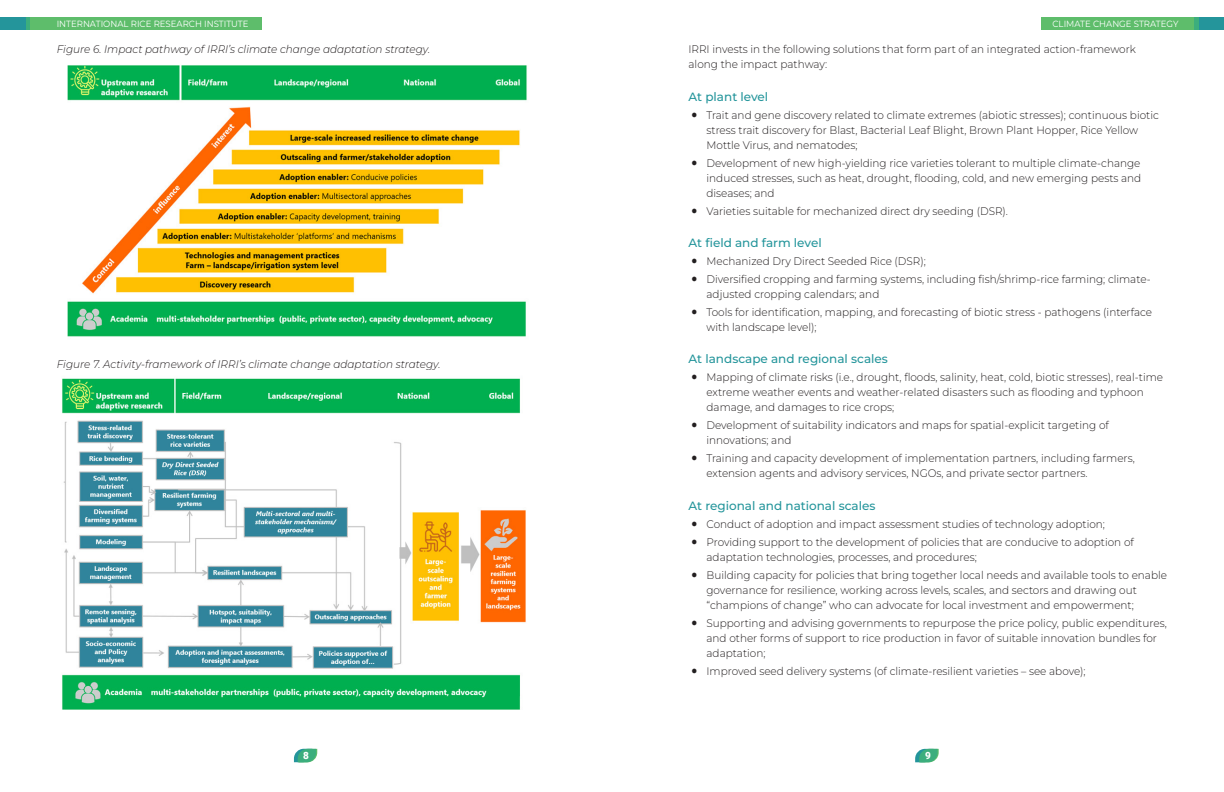
<style>
.page{position:relative;width:1224px;height:792px;background:#fff}
.page>*{position:absolute;margin:0;border:0;box-sizing:border-box;transform-origin:0 0}
.subsubsubtitle_forma{font:500 12px "Montserrat";color:#24959b}
.bulleted_text_format{font:300 11px/15px "Montserrat";color:#231f20;scale:.95 1}
.Italic{font:italic 300 11px "Montserrat";color:#231f20;scale:.95 1}
.body_format{font:300 11px/15px "Montserrat";color:#231f20;scale:.95 1}
.t1{font:900 10px "Roboto";color:#fff}
.t2{font:9px "Montserrat";color:#fff;scale:.95 1}
.s1{font-size:37px}
</style>
<div class="page">
<div style="left:0;top:17px;width:262px;height:13px;background:#5ebd6b"></div>
<div style="left:1042px;top:17px;width:182px;height:13px;background:#5ebd6b"></div>
<svg style="left:294px;top:749px;width:23px;height:13px"></svg>
<svg style="left:915px;top:749px;width:24px;height:13px"></svg>
<div style="left:0;top:17px;width:29px;height:13px;background:#3cae7d"></div>
<div style="left:1195px;top:17px;width:29px;height:13px;background:#3cae7d"></div>
<div style="left:0;top:17px;width:26px;height:13px;background:#24959b"></div>
<div style="left:1199px;top:17px;width:25px;height:13px;background:#24959b"></div>
<img style="left:67px;top:65px;width:460px;height:272px">
<img style="left:62px;top:378px;width:464px;height:332px">
<p class="t2" style="left:57px;top:17px;width:203px">INTERNATIONAL RICE RESEARCH INSTITUTE</p>
<p class="t2" style="left:1053px;top:17px;width:134px">CLIMATE CHANGE STRATEGY</p>
<p class="Italic" style="left:57px;top:42px;width:395px">Figure 6. Impact pathway of IRRI’s climate change adaptation strategy.</p>
<p class="body_format" style="left:689px;top:41px;width:472px">IRRI invests in the following solutions that form part of an integrated action-framework along the impact pathway:</p>
<p class="subsubsubtitle_forma" style="left:689px;top:88px;width:81px">At plant level</p>
<p class="bulleted_text_format" style="left:707px;top:107px;width:478px;text-indent:-17px"><span class="s1">•</span> Trait and gene discovery related to climate extremes (abiotic stresses); continuous biotic stress trait discovery for Blast, Bacterial Leaf Blight, Brown Plant Hopper, Rice Yellow<br>Mottle Virus, and nematodes;</p>
<p class="bulleted_text_format" style="left:707px;top:155px;width:459px;text-align:justify;text-indent:-17px"><span class="s1">•</span> Development of new high-yielding rice varieties tolerant to multiple climate-change induced stresses, such as heat, drought, flooding, cold, and new emerging pests and diseases; and</p>
<p class="bulleted_text_format" style="left:690px;top:203px;width:337px"><span class="s1">•</span> Varieties suitable for mechanized direct dry seeding (DSR).</p>
<p class="subsubsubtitle_forma" style="left:689px;top:235px;width:135px">At field and farm level</p>
<p class="bulleted_text_format" style="left:690px;top:253px;width:250px"><span class="s1">•</span> Mechanized Dry Direct Seeded Rice (DSR);</p>
<p class="bulleted_text_format" style="left:707px;top:271px;width:469px;text-indent:-17px"><span class="s1">•</span> Diversified cropping and farming systems, including fish/shrimp-rice farming; climate&shy;adjusted cropping calendars; and</p>
<p class="bulleted_text_format" style="left:707px;top:304px;width:470px;text-indent:-17px"><span class="s1">•</span> Tools for identification, mapping, and forecasting of biotic stress - pathogens (interface with landscape level);</p>
<p class="subsubsubtitle_forma" style="left:689px;top:351px;width:201px">At landscape and regional scales</p>
<p class="bulleted_text_format" style="left:707px;top:370px;width:482px;text-indent:-17px"><span class="s1">•</span> Mapping of climate risks (i.e., drought, floods, salinity, heat, cold, biotic stresses), real-time extreme weather events and weather-related disasters such as flooding and typhoon damage, and damages to rice crops;</p>
<p class="bulleted_text_format" style="left:707px;top:418px;width:425px;text-indent:-17px"><span class="s1">•</span> Development of suitability indicators and maps for spatial-explicit targeting of innovations; and</p>
<p class="bulleted_text_format" style="left:707px;top:451px;width:452px;text-indent:-17px"><span class="s1">•</span> Training and capacity development of implementation partners, including farmers, extension agents and advisory services, NGOs, and private sector partners.</p>
<p class="subsubsubtitle_forma" style="left:689px;top:498px;width:188px">At regional and national scales</p>
<p class="bulleted_text_format" style="left:690px;top:516px;width:439px"><span class="s1">•</span> Conduct of adoption and impact assessment studies of technology adoption;</p>
<p class="bulleted_text_format" style="left:707px;top:534px;width:451px;text-indent:-17px"><span class="s1">•</span> Providing support to the development of policies that are conducive to adoption of adaptation technologies, processes, and procedures;</p>
<p class="bulleted_text_format" style="left:707px;top:567px;width:486px;text-indent:-17px"><span class="s1">•</span> Building capacity for policies that bring together local needs and available tools to enable governance for resilience, working across levels, scales, and sectors and drawing out “champions of change” who can advocate for local investment and empowerment;</p>
<p class="bulleted_text_format" style="left:707px;top:615px;width:486px;text-indent:-17px"><span class="s1">•</span> Supporting and advising governments to repurpose the price policy, public expenditures, and other forms of support to rice production in favor of suitable innovation bundles for adaptation;</p>
<p class="bulleted_text_format" style="left:690px;top:663px;width:419px"><span class="s1">•</span> Improved seed delivery systems (of climate-resilient varieties – see above);</p>
<p class="Italic" style="left:57px;top:357px;width:406px">Figure 7. Activity-framework of IRRI’s climate change adaptation strategy.</p>
<p class="t1" style="left:303px;top:749px;width:7px">8</p>
<p class="t1" style="left:925px;top:749px;width:7px">9</p>
</div>
